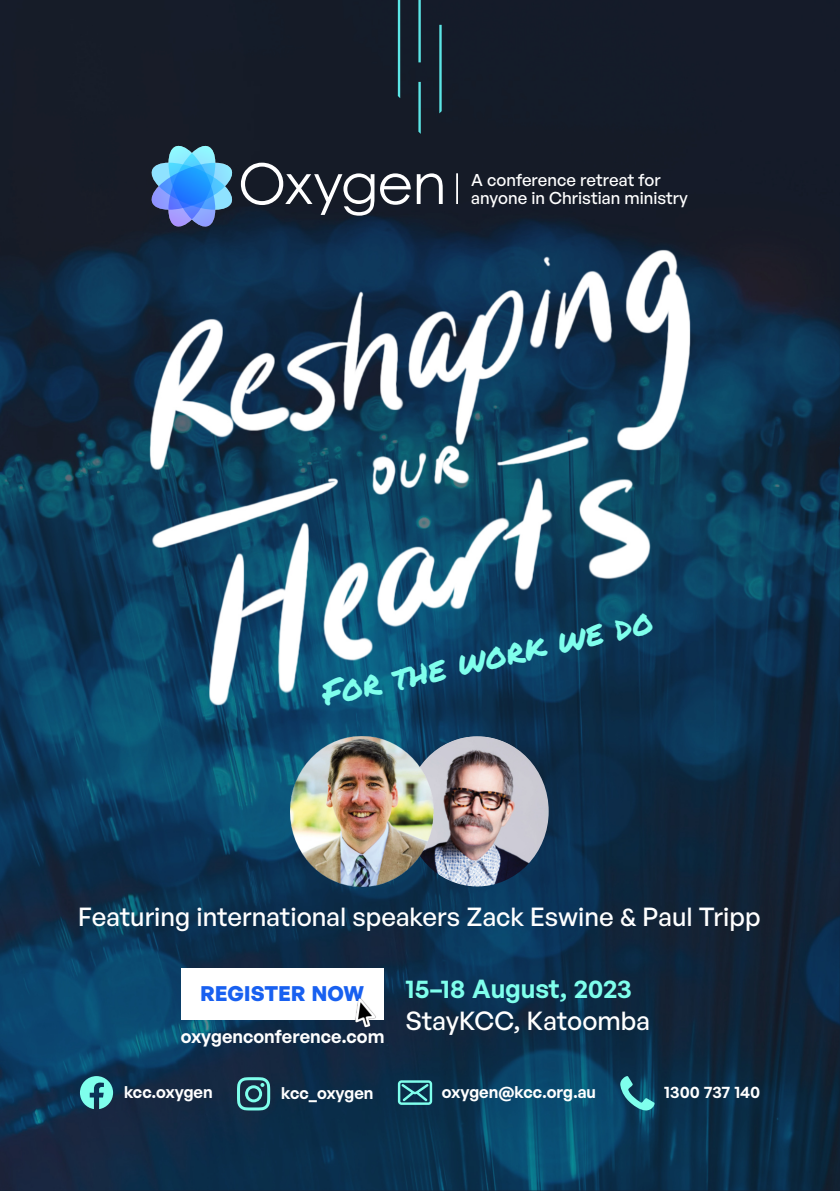
<style>
.page{position:relative;width:840px;height:1191px;background:#fff}
.page>*{position:absolute;margin:0;border:0;box-sizing:border-box;transform-origin:0 0}
.t1{font:34.2px "Permanent Marker";color:#7fffec}
.t2{font:500 25.6px "General Sans";color:#fff}
.t3{font:600 25.6px "General Sans";color:#7fffec}
.t4{font:700 20.6px "General Sans";color:#1860f0}
.t5{font:600 18.2px "General Sans";color:#fff}
.t6{font:500 16.8px/18.8px "General Sans";color:#fff}
.t7{font:600 16.6px "General Sans";color:#fff}
</style>
<div class="page">
<img style="left:0;top:0;width:839px;height:1190px">
<svg style="left:241px;top:163px;width:133px;height:53px"></svg>
<svg style="left:380px;top:173px;width:31px;height:32px"></svg>
<svg style="left:417px;top:173px;width:25px;height:31px"></svg>
<svg style="left:148px;top:145px;width:87px;height:83px;background:#161d2a"></svg>
<img style="left:168px;top:146px;width:47px;height:81px">
<img style="left:152px;top:163px;width:80px;height:47px">
<hr style="left:456px;top:173px;width:2px;height:31px;background:#fff">
<svg style="left:398px;top:0;width:43px;height:134px;background:#1c313d"></svg>
<div style="left:181px;top:968px;width:202px;height:52px;background:#fff"></div>
<img style="left:355px;top:998px;width:21px;height:31px">
<svg style="left:80px;top:1076px;width:33px;height:33px"></svg>
<svg style="left:237px;top:1077px;width:33px;height:33px"></svg>
<svg style="left:398px;top:1080px;width:34px;height:25px"></svg>
<svg style="left:620px;top:1076px;width:34px;height:35px"></svg>
<img style="left:406px;top:736px;width:142px;height:150px;border-radius:50%">
<img style="left:291px;top:736px;width:143px;height:150px">
<p class="t6" style="left:471px;top:170px;width:218px">A conference retreat for anyone in Christian ministry</p>
<h1 class="t1" style="left:318px;top:676px;width:339px;rotate:-13deg">For the work we do</h1>
<p class="t2" style="left:78px;top:900px;width:684px">Featuring international speakers Zack Eswine &amp; Paul Tripp</p>
<p class="t4" style="left:200px;top:980px;width:165px">REGISTER NOW</p>
<p class="t3" style="left:405px;top:972px;width:228px">15–18 August, 2023</p>
<p class="t2" style="left:405px;top:1004px;width:246px">StayKCC, Katoomba</p>
<p class="t5" style="left:181px;top:1024px;width:205px">oxygenconference.com</p>
<p class="t7" style="left:124px;top:1081px;width:90px">kcc.oxygen</p>
<p class="t7" style="left:281px;top:1082px;width:94px">kcc_oxygen</p>
<p class="t7" style="left:442px;top:1081px;width:156px">oxygen@kcc.org.au</p>
<p class="t7" style="left:664px;top:1082px;width:98px">1300 737 140</p>
</div>
